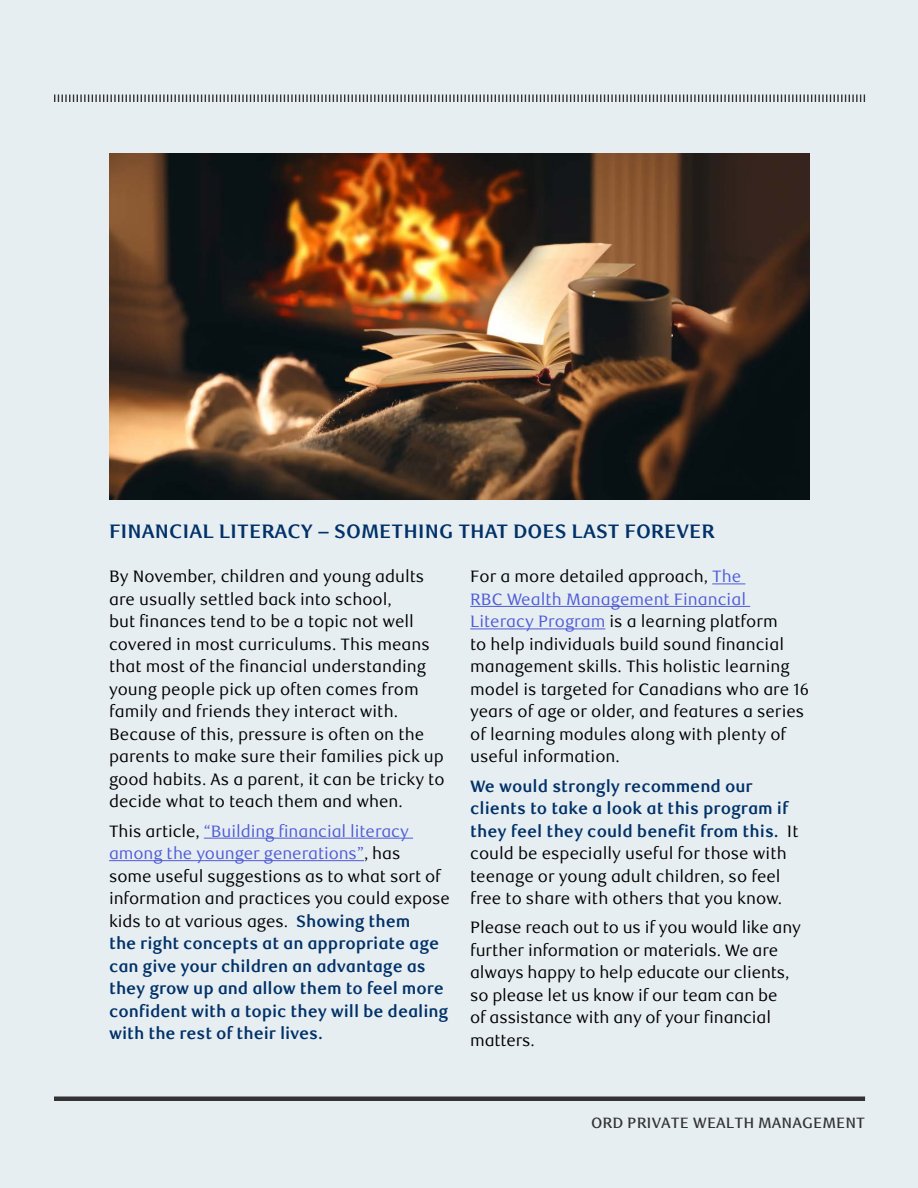
<style>
.page{position:relative;width:918px;height:1188px;background:#fff}
.page>*{position:absolute;margin:0;border:0;box-sizing:border-box;transform-origin:0 0}
.t1{font:700 19.5px "RBC Text";color:#003168}
.t2{font:16.5px/22.5px "RBC Text";color:#000}
.t3{font:700 16.5px/22.5px "RBC Text";letter-spacing:-.005em;color:#003168}
.t4{font:500 15px "RBC Text";color:#333334}
.s1{font-weight:400;color:#000}
.s2{font-weight:400;color:#4f5cd6}
.s3{color:#4f5cd6}
.s4{font-weight:700;color:#003168}
</style>
<div class="page">
<div style="left:1px;top:0;width:917px;height:1188px;background:#e7eef1"></div>
<img style="left:109px;top:154px;width:701px;height:346px">
<div style="left:54px;top:1096px;width:811px;height:5px;background:#333334"></div>
<svg style="left:54px;top:94px;width:812px;height:8px"></svg>
<hr style="left:204px;top:838px;width:209px;height:1px;background:#4f5cd6">
<hr style="left:109px;top:860px;width:255px;height:1px;background:#4f5cd6">
<hr style="left:712px;top:583px;width:33px;height:1px;background:#4f5cd6">
<hr style="left:470px;top:606px;width:280px;height:1px;background:#4f5cd6">
<hr style="left:470px;top:628px;width:135px;height:1px;background:#4f5cd6">
<p class="t1" style="left:109px;top:520px;width:607px">FINANCIAL LITERACY – SOMETHING THAT DOES LAST FOREVER</p>
<p class="t2" style="left:109px;top:566px;width:337px">By November, children and young adults are usually settled back into school,<br>but finances tend to be a topic not well covered in most curriculums. This means that most of the financial understanding young people pick up often comes from family and friends they interact with.<br>Because of this, pressure is often on the parents to make sure their families pick up good habits. As a parent, it can be tricky to decide what to teach them and when.</p>
<p class="t3" style="left:109px;top:820px;width:342px"><span class="s1">This article,</span> <span class="s2">“Building financial literacy among the younger generations”</span><span class="s1">, has<br>some useful suggestions as to what sort of information and practices you could expose kids to at various ages.</span> Showing them<br>the right concepts at an appropriate age can give your children an advantage as they grow up and allow them to feel more confident with a topic they will be dealing with the rest of their lives.</p>
<p class="t2" style="left:470px;top:566px;width:340px">For a more detailed approach, <span class="s3">The<br>RBC Wealth Management Financial Literacy Program</span> is a learning platform<br>to help individuals build sound financial management skills. This holistic learning model is targeted for Canadians who are 16 years of age or older, and features a series of learning modules along with plenty of useful information.</p>
<p class="t2" style="left:470px;top:775px;width:330px"><span class="s4">We would strongly recommend our clients to take a look at this program if they feel they could benefit from this.</span> It could be especially useful for those with teenage or young adult children, so feel free to share with others that you know.</p>
<p class="t2" style="left:470px;top:917px;width:332px">Please reach out to us if you would like any further information or materials. We are always happy to help educate our clients, so please let us know if our team can be<br>of assistance with any of your financial matters.</p>
<p class="t4" style="left:591px;top:1114px;width:275px">ORD PRIVATE WEALTH MANAGEMENT</p>
</div>
